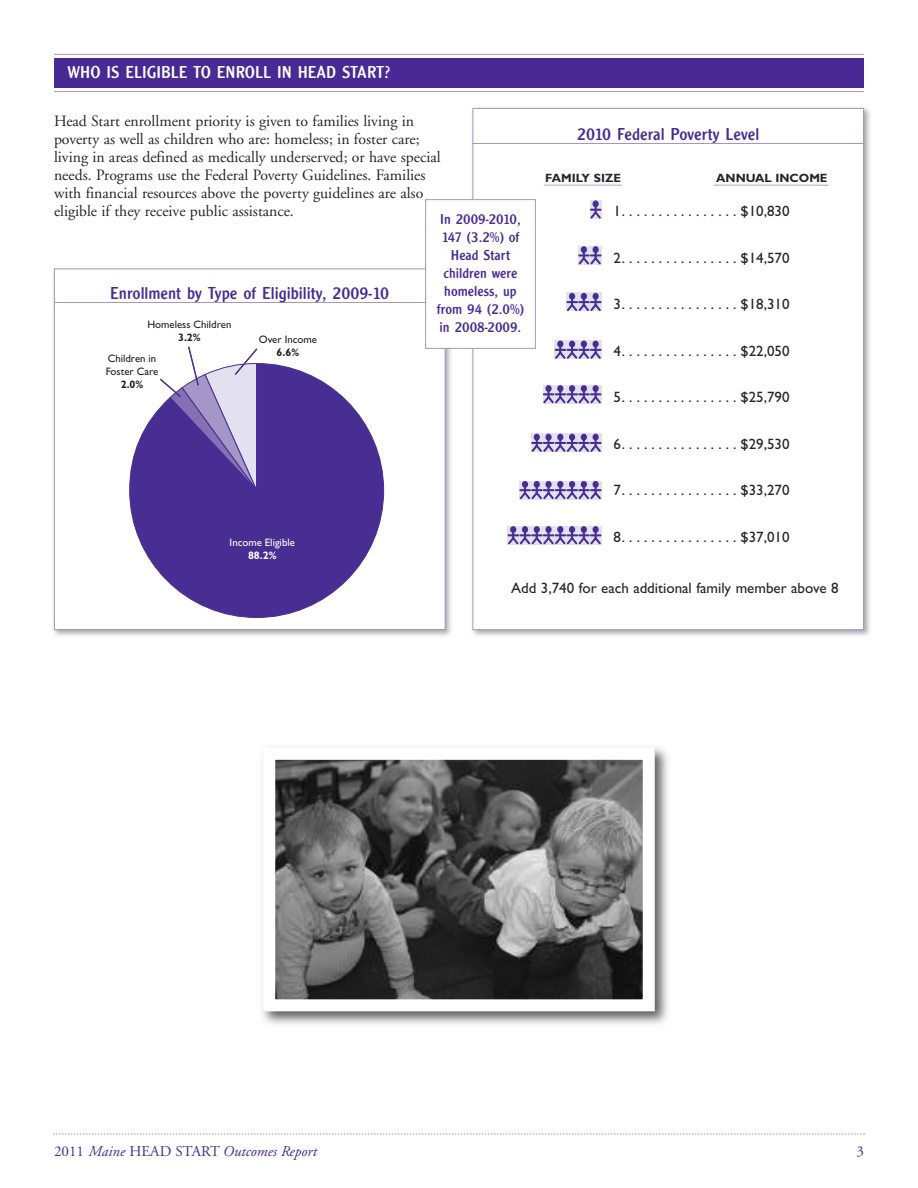
<style>
.page{position:relative;width:918px;height:1188px;background:#fff}
.page>*{position:absolute;margin:0;border:0;box-sizing:border-box;transform-origin:0 0}
.t1{font:18px "Clearface Got T Regu Ro 1";color:#492a94}
.t2{font:18px "Clearface Got T Regu Ro 1";color:#fff}
.t3{font:15.75px/18px "Adobe Garamond";color:#272627}
.t4{font:15px "Gill Sans";color:#272627}
.t5{font:15px/18px "Clearface Got T Regu Ro 1";color:#492a94;text-align:center}
.t6{font:italic 15px "Adobe Garamond";color:#492a94}
.t7{font:15px "Adobe Garamond";color:#492a94}
.t8{font:700 12px "Gill Sans";color:#272627}
.t9{font:10.8px/12.9px "Gill Sans";color:#231f20}
.t10{font:10.8px "Gill Sans";color:#fff}
.t11{font:700 10.8px "Gill Sans";color:#231f20}
.t12{font:700 10.8px "Gill Sans";color:#fff}
.s1{font-style:normal}
</style>
<div class="page">
<svg style="left:53px;top:1133px;width:812px;height:2px"></svg>
<img style="left:472px;top:107px;width:398px;height:529px">
<div style="left:473px;top:109px;width:390px;height:520px;background:#fff"></div>
<hr style="left:472px;top:143px;width:392px;height:1px;background:#a495c9">
<div style="left:54px;top:58px;width:810px;height:30px;background:#492a94"></div>
<hr style="left:54px;top:54px;width:810px;height:1px;background:#a495c9">
<hr style="left:54px;top:91px;width:810px;height:1px;background:#a495c9">
<img style="left:53px;top:268px;width:398px;height:368px">
<div style="left:55px;top:269px;width:390px;height:360px;background:#fff"></div>
<svg style="left:129px;top:363px;width:255px;height:255px"></svg>
<svg style="left:158px;top:346px;width:101px;height:145px"></svg>
<svg style="left:590px;top:201px;width:11px;height:5px"></svg>
<div style="left:593px;top:200px;width:6px;height:7px;background:#482e92;border-radius:50%"></div>
<svg style="left:590px;top:206px;width:12px;height:13px"></svg>
<svg style="left:590px;top:246px;width:11px;height:6px"></svg>
<div style="left:593px;top:246px;width:6px;height:7px;background:#482e92;border-radius:50%"></div>
<svg style="left:578px;top:246px;width:12px;height:6px"></svg>
<div style="left:581px;top:246px;width:6px;height:7px;background:#482e92;border-radius:50%"></div>
<svg style="left:578px;top:252px;width:24px;height:12px"></svg>
<svg style="left:590px;top:293px;width:11px;height:6px"></svg>
<div style="left:593px;top:293px;width:6px;height:7px;background:#482e92;border-radius:50%"></div>
<svg style="left:578px;top:293px;width:12px;height:6px"></svg>
<div style="left:581px;top:293px;width:6px;height:7px;background:#482e92;border-radius:50%"></div>
<svg style="left:567px;top:293px;width:11px;height:6px"></svg>
<div style="left:569px;top:293px;width:6px;height:7px;background:#482e92;border-radius:50%"></div>
<svg style="left:566px;top:299px;width:36px;height:12px"></svg>
<svg style="left:555px;top:341px;width:47px;height:18px"></svg>
<svg style="left:590px;top:385px;width:11px;height:6px"></svg>
<div style="left:593px;top:385px;width:6px;height:7px;background:#482e92;border-radius:50%"></div>
<svg style="left:578px;top:385px;width:12px;height:6px"></svg>
<div style="left:581px;top:385px;width:6px;height:7px;background:#482e92;border-radius:50%"></div>
<svg style="left:567px;top:385px;width:11px;height:6px"></svg>
<div style="left:569px;top:385px;width:6px;height:7px;background:#482e92;border-radius:50%"></div>
<svg style="left:555px;top:385px;width:11px;height:6px"></svg>
<div style="left:557px;top:385px;width:6px;height:7px;background:#482e92;border-radius:50%"></div>
<div style="left:543px;top:385px;width:11px;height:18px;background:#e3e1f0"></div>
<div style="left:545px;top:385px;width:7px;height:7px;background:#482e92;border-radius:50%"></div>
<svg style="left:543px;top:391px;width:59px;height:12px"></svg>
<svg style="left:590px;top:434px;width:11px;height:6px"></svg>
<div style="left:593px;top:434px;width:6px;height:7px;background:#482e92;border-radius:50%"></div>
<svg style="left:578px;top:434px;width:12px;height:6px"></svg>
<div style="left:581px;top:434px;width:6px;height:7px;background:#482e92;border-radius:50%"></div>
<svg style="left:567px;top:434px;width:11px;height:6px"></svg>
<div style="left:569px;top:434px;width:6px;height:7px;background:#482e92;border-radius:50%"></div>
<svg style="left:555px;top:434px;width:11px;height:6px"></svg>
<div style="left:557px;top:434px;width:6px;height:7px;background:#482e92;border-radius:50%"></div>
<div style="left:543px;top:434px;width:11px;height:18px;background:#e3e1f0"></div>
<div style="left:545px;top:434px;width:7px;height:7px;background:#482e92;border-radius:50%"></div>
<svg style="left:531px;top:434px;width:12px;height:6px"></svg>
<div style="left:534px;top:434px;width:6px;height:7px;background:#482e92;border-radius:50%"></div>
<svg style="left:531px;top:440px;width:71px;height:12px"></svg>
<svg style="left:590px;top:481px;width:11px;height:6px"></svg>
<div style="left:593px;top:481px;width:6px;height:7px;background:#482e92;border-radius:50%"></div>
<svg style="left:578px;top:481px;width:12px;height:6px"></svg>
<div style="left:581px;top:481px;width:6px;height:7px;background:#482e92;border-radius:50%"></div>
<svg style="left:567px;top:481px;width:11px;height:6px"></svg>
<div style="left:569px;top:481px;width:6px;height:7px;background:#482e92;border-radius:50%"></div>
<svg style="left:555px;top:481px;width:11px;height:6px"></svg>
<div style="left:557px;top:481px;width:6px;height:7px;background:#482e92;border-radius:50%"></div>
<svg style="left:543px;top:481px;width:11px;height:6px"></svg>
<div style="left:545px;top:481px;width:7px;height:7px;background:#482e92;border-radius:50%"></div>
<svg style="left:531px;top:481px;width:12px;height:6px"></svg>
<div style="left:534px;top:481px;width:6px;height:7px;background:#482e92;border-radius:50%"></div>
<svg style="left:519px;top:481px;width:12px;height:6px"></svg>
<div style="left:522px;top:481px;width:6px;height:7px;background:#482e92;border-radius:50%"></div>
<svg style="left:519px;top:487px;width:83px;height:13px"></svg>
<svg style="left:590px;top:526px;width:11px;height:6px"></svg>
<div style="left:593px;top:526px;width:6px;height:7px;background:#482e92;border-radius:50%"></div>
<svg style="left:578px;top:526px;width:12px;height:6px"></svg>
<div style="left:581px;top:526px;width:6px;height:7px;background:#482e92;border-radius:50%"></div>
<svg style="left:567px;top:526px;width:11px;height:6px"></svg>
<div style="left:569px;top:526px;width:6px;height:7px;background:#482e92;border-radius:50%"></div>
<svg style="left:555px;top:526px;width:11px;height:6px"></svg>
<div style="left:557px;top:526px;width:6px;height:7px;background:#482e92;border-radius:50%"></div>
<div style="left:543px;top:526px;width:11px;height:18px;background:#e3e1f0"></div>
<div style="left:545px;top:526px;width:7px;height:7px;background:#482e92;border-radius:50%"></div>
<svg style="left:531px;top:526px;width:12px;height:6px"></svg>
<div style="left:534px;top:526px;width:6px;height:7px;background:#482e92;border-radius:50%"></div>
<svg style="left:519px;top:526px;width:12px;height:6px"></svg>
<div style="left:522px;top:526px;width:6px;height:7px;background:#482e92;border-radius:50%"></div>
<svg style="left:508px;top:526px;width:11px;height:6px"></svg>
<div style="left:510px;top:526px;width:6px;height:7px;background:#482e92;border-radius:50%"></div>
<svg style="left:508px;top:532px;width:94px;height:12px"></svg>
<hr style="left:544px;top:185px;width:78px;height:1px;background:#c8bfdf">
<hr style="left:714px;top:185px;width:115px;height:1px;background:#c8bfdf">
<hr style="left:54px;top:302px;width:392px;height:1px;background:#a495c9">
<div style="left:426px;top:200px;width:109px;height:148px;background:#fff"></div>
<div style="left:425px;top:199px;width:111px;height:150px;border:1px solid #a495c9"></div>
<img style="left:262px;top:747px;width:406px;height:278px">
<img style="left:276px;top:761px;width:366px;height:237px">
<div style="left:263px;top:748px;width:392px;height:263px;border:12px solid #fff"></div>
<p class="t2" style="left:68px;top:62px;width:324px">WHO IS ELIGIBLE TO ENROLL IN HEAD START?</p>
<p class="t3" style="left:54px;top:113px;width:388px">Head Start enrollment priority is given to families living in poverty as well as children who are: homeless; in foster care; living in areas defined as medically underserved; or have special needs. Programs use the Federal Poverty Guidelines. Families with financial resources above the poverty guidelines are also eligible if they receive public assistance.</p>
<p class="t1" style="left:577px;top:123px;width:183px">2010 Federal Poverty Level</p>
<p class="t8" style="left:545px;top:173px;width:77px">FAMILY SIZE</p>
<p class="t8" style="left:716px;top:173px;width:113px">ANNUAL INCOME</p>
<p class="t4" style="left:614px;top:205px;width:178px">1................$10,830</p>
<p class="t4" style="left:614px;top:252px;width:178px">2................$14,570</p>
<p class="t4" style="left:614px;top:298px;width:178px">3................$18,310</p>
<p class="t4" style="left:614px;top:345px;width:178px">4................$22,050</p>
<p class="t4" style="left:614px;top:391px;width:178px">5................$25,790</p>
<p class="t4" style="left:614px;top:438px;width:178px">6................$29,530</p>
<p class="t4" style="left:614px;top:484px;width:178px">7................$33,270</p>
<p class="t4" style="left:614px;top:531px;width:178px">8................$37,010</p>
<p class="t4" style="left:511px;top:582px;width:329px">Add 3,740 for each additional family member above 8</p>
<p class="t5" style="left:437px;top:209px;width:89px">In 2009-2010,<br>147 (3.2%) of<br>Head Start children were homeless, up from 94 (2.0%) in 2008-2009.</p>
<p class="t1" style="left:110px;top:282px;width:280px">Enrollment by Type of Eligibility, 2009-10</p>
<p class="t9" style="left:147px;top:319px;width:86px">Homeless Children</p>
<p class="t11" style="left:178px;top:333px;width:24px">3.2%</p>
<p class="t9" style="left:106px;top:353px;width:54px">Children in<br>Foster Care</p>
<p class="t11" style="left:121px;top:380px;width:24px">2.0%</p>
<p class="t9" style="left:259px;top:334px;width:60px">Over Income</p>
<p class="t11" style="left:277px;top:348px;width:24px">6.6%</p>
<p class="t10" style="left:230px;top:538px;width:67px">Income Eligible</p>
<p class="t12" style="left:248px;top:551px;width:30px">88.2%</p>
<p class="t6" style="left:54px;top:1145px;width:264px"><span class="s1">2011</span> Maine <span class="s1">HEAD START</span> Outcomes Report</p>
<p class="t7" style="left:856px;top:1145px;width:9px">3</p>
</div>
